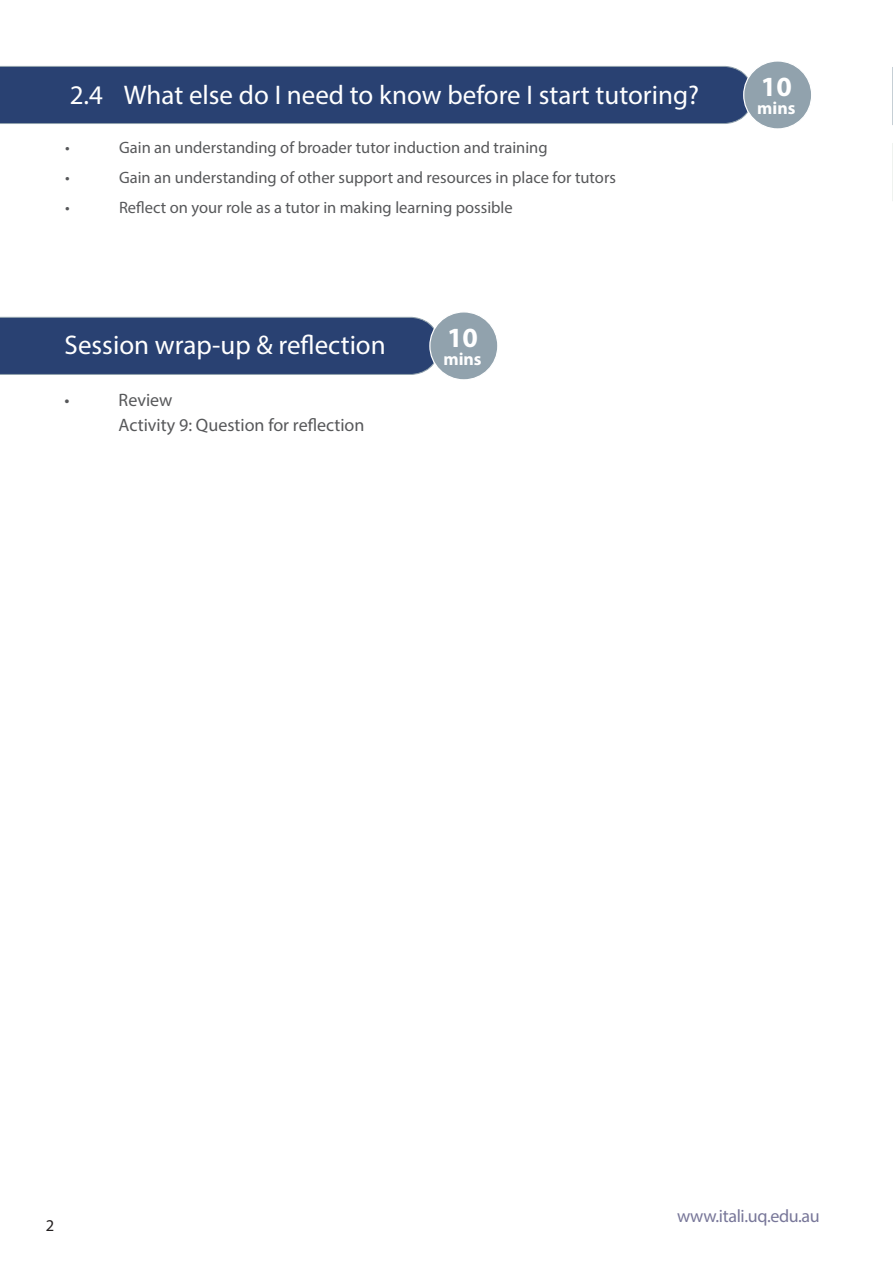
<style>
.page{position:relative;width:893px;height:1263px;background:#fff}
.page>*{position:absolute;margin:0;border:0;box-sizing:border-box;transform-origin:0 0}
.t1{font:700 27.9px "Myriad Pro";color:#fff}
.a_Heading{font:27px "Myriad Pro";color:#fff}
.right_column_dot_poi{font:18px "Myriad Pro";color:#57585a}
.t2{font:18px "Myriad Pro";letter-spacing:-.02em;color:#787799}
.t3{font:700 17.7px "Myriad Pro";color:#fff}
.a_BODY_TEXT{font:16.5px "Myriad Pro";color:#57585a}
.t4{font:16.5px "Myriad Pro";color:#231f20}
</style>
<div class="page">
<svg style="left:892px;top:67px;width:1px;height:58px"></svg>
<svg style="left:892px;top:143px;width:1px;height:58px"></svg>
<div style="left:0;top:316px;width:434px;height:59px;background:#294172"></div>
<div style="left:430px;top:312px;width:68px;height:68px;background:#91a2ad;border-radius:50%"></div>
<div style="left:429px;top:311px;width:69px;height:69px;border:1px solid #fff;border-radius:50%"></div>
<div style="left:0;top:66px;width:748px;height:58px;background:#294172"></div>
<div style="left:744px;top:61px;width:68px;height:68px;background:#91a2ad;border-radius:50%"></div>
<div style="left:743px;top:60px;width:69px;height:70px;border:1px solid #fff;border-radius:50%"></div>
<p class="a_Heading" style="left:70px;top:78px;width:631px">2.4 What else do I need to know before I start tutoring?</p>
<p class="a_BODY_TEXT" style="left:65px;top:138px;width:6px">•</p>
<p class="a_BODY_TEXT" style="left:119px;top:138px;width:430px">Gain an understanding of broader tutor induction and training</p>
<p class="a_BODY_TEXT" style="left:65px;top:167px;width:6px">•</p>
<p class="a_BODY_TEXT" style="left:119px;top:167px;width:498px">Gain an understanding of other support and resources in place for tutors</p>
<p class="a_BODY_TEXT" style="left:65px;top:197px;width:6px">•</p>
<p class="a_BODY_TEXT" style="left:119px;top:197px;width:395px">Reflect on your role as a tutor in making learning possible</p>
<p class="a_Heading" style="left:65px;top:329px;width:323px">Session wrap-up &amp; reflection</p>
<p class="t1" style="left:447px;top:319px;width:32px">10</p>
<p class="t3" style="left:443px;top:347px;width:40px">mins</p>
<p class="right_column_dot_poi" style="left:65px;top:389px;width:7px">•</p>
<p class="right_column_dot_poi" style="left:119px;top:389px;width:55px">Review</p>
<p class="right_column_dot_poi" style="left:119px;top:414px;width:247px">Activity 9: Question for reflection</p>
<p class="t1" style="left:761px;top:68px;width:32px">10</p>
<p class="t3" style="left:757px;top:96px;width:40px">mins</p>
<p class="t4" style="left:46px;top:1216px;width:10px">2</p>
<p class="t2" style="left:677px;top:1205px;width:144px">www.itali.uq.edu.au</p>
</div>
